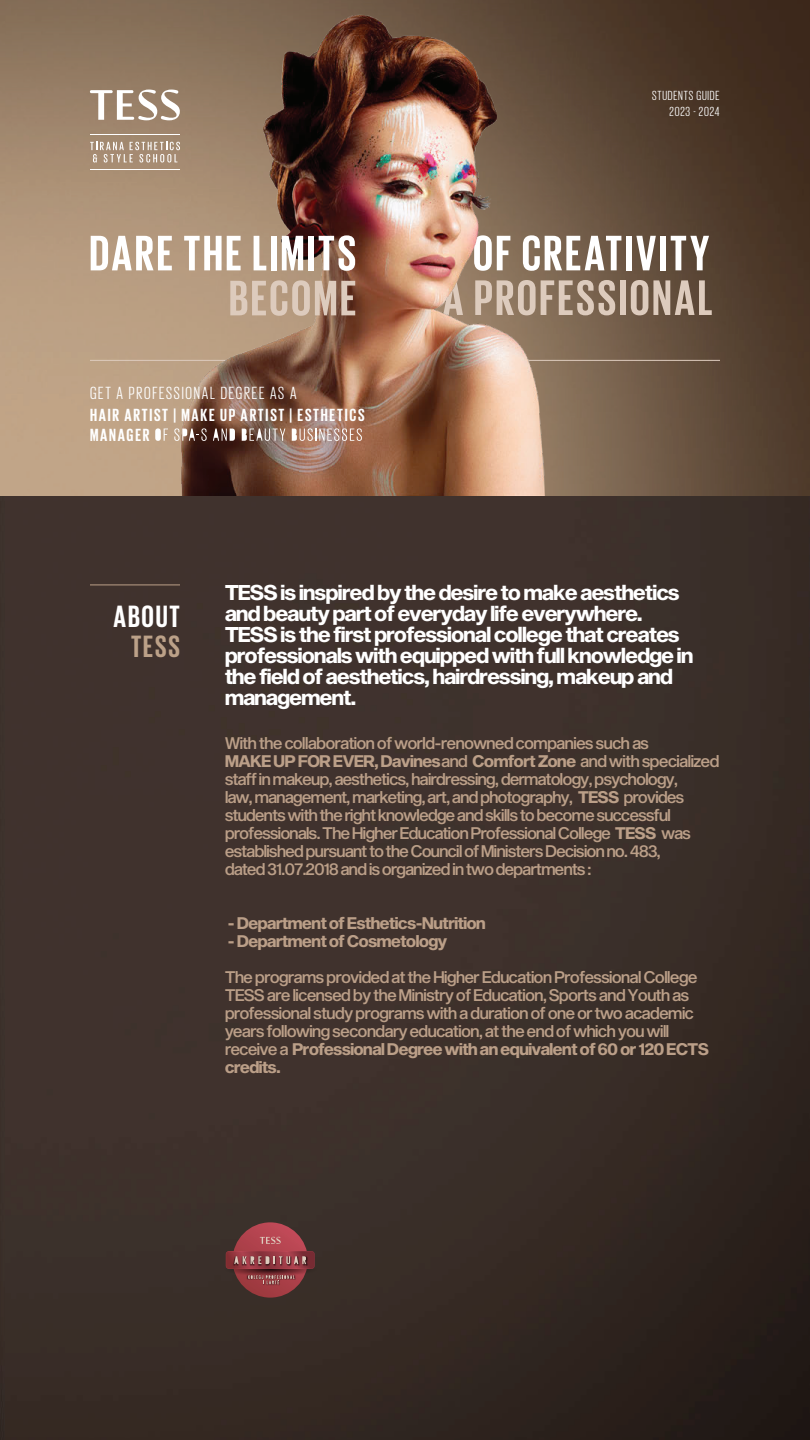
<style>
.page{position:relative;width:810px;height:1440px;background:#fff}
.page>*{position:absolute;margin:0;border:0;box-sizing:border-box;transform-origin:0 0}
.t1{font:700 51px "Giorgio Sans";letter-spacing:.055em;color:#fff}
.t2{font:700 51px "Giorgio Sans";letter-spacing:.05em;color:#ddcbbd}
.t3{font:700 31.5px "Giorgio Sans";letter-spacing:.055em;color:#fff}
.t4{font:700 31.5px "Giorgio Sans";color:#bca188}
.t5{font:21px/21px "Sequel Sans Bold Disp";letter-spacing:-.025em;color:#fff}
.t6{font:700 18px/19.5px "Giorgio Sans";letter-spacing:.1em;color:#fff}
.t7{font:18px "Giorgio Sans";letter-spacing:.1em;color:#fff}
.t8{font:16.5px/18px "Sequel Sans Medium Disp";letter-spacing:-.03em;color:#bb9f88}
.t9{font:16.5px/18px "Sequel Sans Bold Disp";letter-spacing:-.02em;color:#bb9f88}
.t10{font:13.5px/16.2px "Giorgio Sans";letter-spacing:.06em;color:#fff;text-align:right}
.s1{font-family:"Sequel Sans Medium Disp"}
.s2{font-family:"Sequel Sans Bold Disp"}
</style>
<div class="page">
<img style="left:0;top:0;width:810px;height:1440px">
<img style="left:0;top:0;width:731px;height:495px">
<svg style="left:155px;top:428px;width:13px;height:13px"></svg>
<svg style="left:174px;top:428px;width:33px;height:13px"></svg>
<svg style="left:213px;top:429px;width:22px;height:12px"></svg>
<svg style="left:242px;top:429px;width:43px;height:12px"></svg>
<svg style="left:292px;top:428px;width:70px;height:13px"></svg>
<hr style="left:90px;top:585px;width:90px;height:1px;background:#bb9f88">
<svg style="left:233px;top:1222px;width:75px;height:76px"></svg>
<svg style="left:222px;top:1227px;width:96px;height:66px;background:#813e41"></svg>
<svg style="left:90px;top:90px;width:90px;height:30px"></svg>
<svg style="left:90px;top:142px;width:90px;height:20px;background:#b9a491"></svg>
<hr style="left:90px;top:134px;width:90px;height:1px;background:#fff">
<hr style="left:90px;top:169px;width:90px;height:1px;background:#fff">
<h1 class="t1" style="left:89px;top:228px;width:268px">DARE THE LIMITS</h1>
<h1 class="t2" style="left:229px;top:272px;width:129px">BECOME</h1>
<p class="t7" style="left:90px;top:385px;width:208px">GET A PROFESSIONAL DEGREE AS A</p>
<p class="t6" style="left:90px;top:405px;width:276px">HAIR ARTIST | MAKE UP ARTIST | ESTHETICS<br>MANAGER</p>
<p class="t10" style="left:652px;top:87px;width:69px">STUDENTS GUIDE<br>2023 - 2024</p>
<h1 class="t1" style="left:473px;top:227px;width:238px">OF CREATIVITY</h1>
<h1 class="t2" style="left:443px;top:272px;width:271px">A PROFESSIONAL</h1>
<h2 class="t3" style="left:113px;top:601px;width:68px">ABOUT</h2>
<h2 class="t4" style="left:131px;top:631px;width:50px">TESS</h2>
<p class="t5" style="left:225px;top:583px;width:470px">TESS is inspired by the desire to make aesthetics and beauty part of everyday life everywhere.<br>TESS is the first professional college that creates professionals with equipped with full knowledge in the field of aesthetics, hairdressing, makeup and management.</p>
<p class="t8" style="left:225px;top:735px;width:425px">With the collaboration of world-renowned companies such as</p>
<p class="t9" style="left:225px;top:753px;width:496px">MAKE UP FOR EVER, Davines <span class="s1">and</span> Comfort Zone <span class="s1">and with specialized</span></p>
<p class="t8" style="left:225px;top:771px;width:467px">staff in makeup, aesthetics, hairdressing, dermatology, psychology, law, management, marketing, art, and photography, <span class="s2">TESS</span> provides students with the right knowledge and skills to become successful professionals. The Higher Education Professional College <span class="s2">TESS</span> was established pursuant to the Council of Ministers Decision no. 483, dated 31.07.2018 and is organized in two departments :</p>
<p class="t9" style="left:228px;top:915px;width:259px">- Department of Esthetics-Nutrition</p>
<p class="t9" style="left:228px;top:933px;width:221px">- Department of Cosmetology</p>
<p class="t8" style="left:225px;top:969px;width:474px">The programs provided at the Higher Education Professional College TESS are licensed by the Ministry of Education, Sports and Youth as professional study programs with a duration of one or two academic years following secondary education, at the end of which you will</p>
<p class="t9" style="left:225px;top:1041px;width:485px"><span class="s1">receive a</span> Professional Degree with an equivalent of 60 or 120 ECTS credits.</p>
</div>
